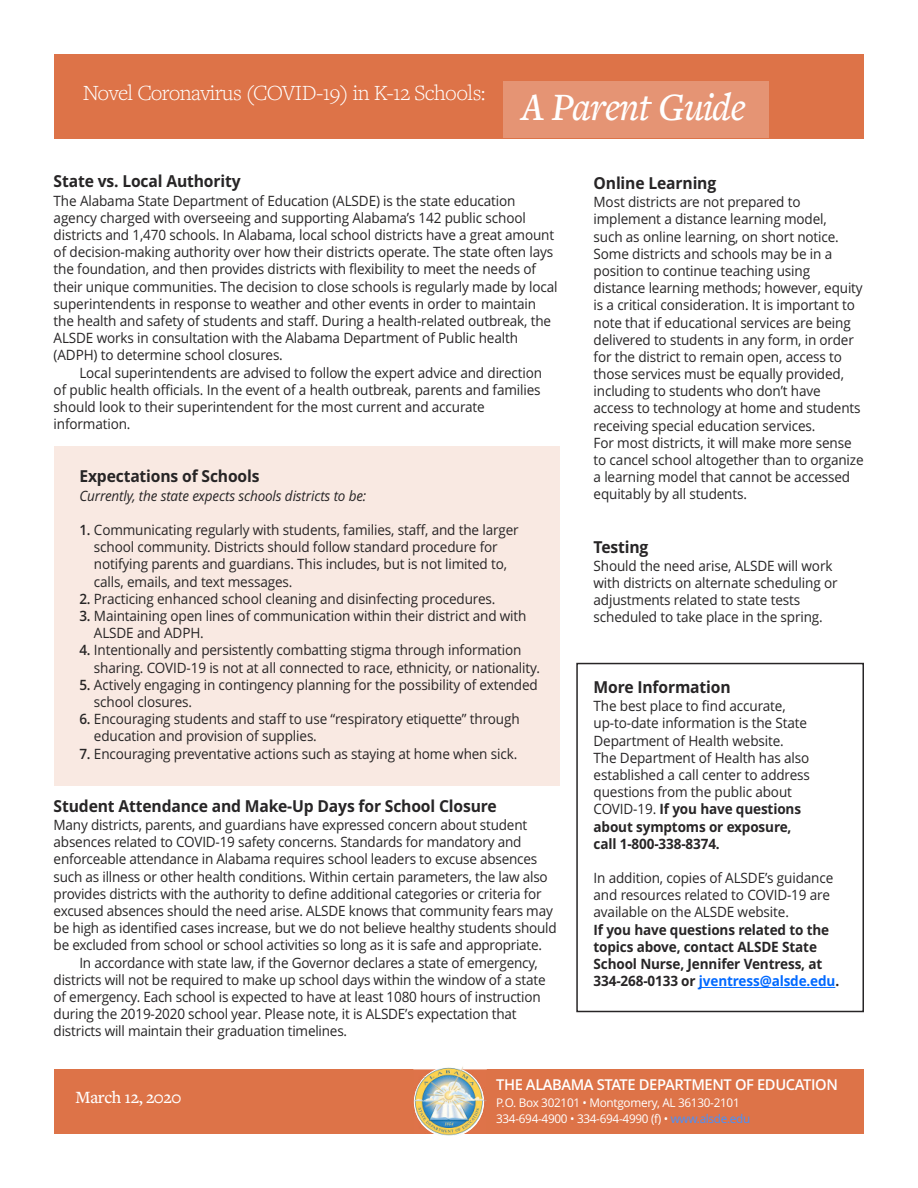
<style>
.page{position:relative;width:918px;height:1188px;background:#fff}
.page>*{position:absolute;margin:0;border:0;box-sizing:border-box;transform-origin:0 0}
.t1{font:italic 500 40.2px "Freight Text Pro";letter-spacing:-.025em;color:#fff}
.t2{font:300 22.5px "Freight Text Pro";letter-spacing:-.025em;color:#fff}
.t3{font:500 17.85px "Freight Text Pro";letter-spacing:-.025em;color:#fff}
.t4{font:700 16.5px "Open Sans";letter-spacing:-.01em;color:#272526;scale:.95 1}
.t5{font:600 15px "Open Sans";letter-spacing:-.025em;color:#fff}
.t6{font:14.25px/17.2px "Open Sans";letter-spacing:-.01em;color:#272526;scale:.95 1}
.t7{font:700 14.25px/17.2px "Open Sans";letter-spacing:-.01em;color:#272526;scale:.95 1}
.t8{font:italic 14.25px "Open Sans";letter-spacing:-.01em;color:#272526;scale:.95 1}
.t9{font:12px/16.5px "Open Sans";letter-spacing:-.025em;color:#fff}
.s1{font-weight:600}
.s2{font-weight:700}
.s3{color:#0069ff}
.s4{color:#4591ff}
</style>
<div class="page">
<div style="left:576px;top:663px;width:288px;height:349px;border:2px solid #272526"></div>
<div style="left:54px;top:1070px;width:810px;height:64px;background:#dd7348"></div>
<div style="left:54px;top:446px;width:505px;height:340px;background:#f9e9e2"></div>
<img style="left:414px;top:1067px;width:70px;height:69px">
<hr style="left:699px;top:987px;width:136px;height:1px;background:#0069ff">
<div style="left:54px;top:54px;width:810px;height:84px;background:#dd7348"></div>
<div style="left:503px;top:82px;width:266px;height:56px;background:#e59474"></div>
<h2 class="t2" style="left:83px;top:79px;width:405px">Novel Coronavirus (COVID-19) in K-12 Schools:</h2>
<h1 class="t1" style="left:521px;top:82px;width:226px">A Parent Guide</h1>
<p class="t4" style="left:54px;top:172px;width:198px">State vs. Local Authority</p>
<p class="t6" style="left:54px;top:192px;width:532px">The Alabama State Department of Education (ALSDE) is the state education agency charged with overseeing and supporting Alabama’s 142 public school districts and 1,470 schools. In Alabama, local school districts have a great amount of decision-making authority over how their districts operate. The state often lays the foundation, and then provides districts with flexibility to meet the needs of their unique communities. The decision to close schools is regularly made by local superintendents in response to weather and other events in order to maintain the health and safety of students and staff. During a health-related outbreak, the ALSDE works in consultation with the Alabama Department of Public health (ADPH) to determine school closures.</p>
<p class="t6" style="left:54px;top:364px;width:516px;text-indent:26px">Local superintendents are advised to follow the expert advice and direction of public health officials. In the event of a health outbreak, parents and families should look to their superintendent for the most current and accurate information.</p>
<p class="t4" style="left:79px;top:467px;width:191px">Expectations of Schools</p>
<p class="t8" style="left:79px;top:487px;width:304px">Currently, the state expects schools districts to be:</p>
<p class="t6" style="left:94px;top:521px;width:449px;text-indent:-15px"><span class="s1">1.</span> Communicating regularly with students, families, staff, and the larger school community. Districts should follow standard procedure for notifying parents and guardians. This includes, but is not limited to, calls, emails, and text messages.</p>
<p class="t6" style="left:79px;top:590px;width:439px"><span class="s1">2.</span> Practicing enhanced school cleaning and disinfecting procedures.</p>
<p class="t6" style="left:94px;top:607px;width:457px;text-indent:-15px"><span class="s1">3.</span> Maintaining open lines of communication within their district and with<br>ALSDE and ADPH.</p>
<p class="t6" style="left:94px;top:642px;width:471px;text-indent:-15px"><span class="s1">4.</span> Intentionally and persistently combatting stigma through information sharing. COVID-19 is not at all connected to race, ethnicity, or nationality.</p>
<p class="t6" style="left:94px;top:676px;width:469px;text-indent:-15px"><span class="s1">5.</span> Actively engaging in contingency planning for the possibility of extended school closures.</p>
<p class="t6" style="left:94px;top:711px;width:450px;text-indent:-15px"><span class="s1">6.</span> Encouraging students and staff to use “respiratory etiquette” through education and provision of supplies.</p>
<p class="t6" style="left:79px;top:745px;width:463px"><span class="s1">7.</span> Encouraging preventative actions such as staying at home when sick.</p>
<p class="t4" style="left:54px;top:796px;width:468px">Student Attendance and Make-Up Days for School Closure</p>
<p class="t6" style="left:54px;top:816px;width:531px">Many districts, parents, and guardians have expressed concern about student absences related to COVID-19 safety concerns. Standards for mandatory and enforceable attendance in Alabama requires school leaders to excuse absences such as illness or other health conditions. Within certain parameters, the law also provides districts with the authority to define additional categories or criteria for excused absences should the need arise. ALSDE knows that community fears may be high as identified cases increase, but we do not believe healthy students should be excluded from school or school activities so long as it is safe and appropriate.</p>
<p class="t6" style="left:54px;top:954px;width:519px;text-indent:26px">In accordance with state law, if the Governor declares a state of emergency, districts will not be required to make up school days within the window of a state of emergency. Each school is expected to have at least 1080 hours of instruction during the 2019-2020 school year. Please note, it is ALSDE’s expectation that districts will maintain their graduation timelines.</p>
<p class="t4" style="left:594px;top:174px;width:131px">Online Learning</p>
<p class="t6" style="left:594px;top:194px;width:286px">Most districts are not prepared to implement a distance learning model,<br>such as online learning, on short notice.<br>Some districts and schools may be in a position to continue teaching using distance learning methods; however, equity is a critical consideration. It is important to note that if educational services are being delivered to students in any form, in order for the district to remain open, access to those services must be equally provided, including to students who don’t have access to technology at home and students receiving special education services.<br>For most districts, it will make more sense to cancel school altogether than to organize a learning model that cannot be accessed equitably by all students.</p>
<p class="t4" style="left:594px;top:537px;width:59px">Testing</p>
<p class="t6" style="left:594px;top:557px;width:258px">Should the need arise, ALSDE will work with districts on alternate scheduling or adjustments related to state tests scheduled to take place in the spring.</p>
<p class="t4" style="left:594px;top:678px;width:146px">More Information</p>
<p class="t6" style="left:594px;top:698px;width:229px">The best place to find accurate, up-to-date information is the State<br>Department of Health website.<br>The Department of Health has also established a call center to address questions from the public about<br>COVID-19. <span class="s2">If you have questions about symptoms or exposure, call 1-800-338-8374.</span></p>
<p class="t6" style="left:594px;top:870px;width:254px">In addition, copies of ALSDE’s guidance and resources related to COVID-19 are available on the ALSDE website.</p>
<p class="t7" style="left:594px;top:921px;width:260px">If you have questions related to the topics above, contact ALSDE State School Nurse, Jennifer Ventress, at 334-268-0133 or <span class="s3">jventress@alsde.edu</span>.</p>
<p class="t3" style="left:76px;top:1086px;width:107px">March 12, 2020</p>
<p class="t5" style="left:496px;top:1076px;width:343px">THE ALABAMA STATE DEPARTMENT OF EDUCATION</p>
<p class="t9" style="left:496px;top:1094px;width:256px">P.O. Box 302101 • Montgomery, AL 36130-2101<br>334-694-4900 • 334-694-4990 (f) • <span class="s4">www.alsde.edu</span></p>
</div>
